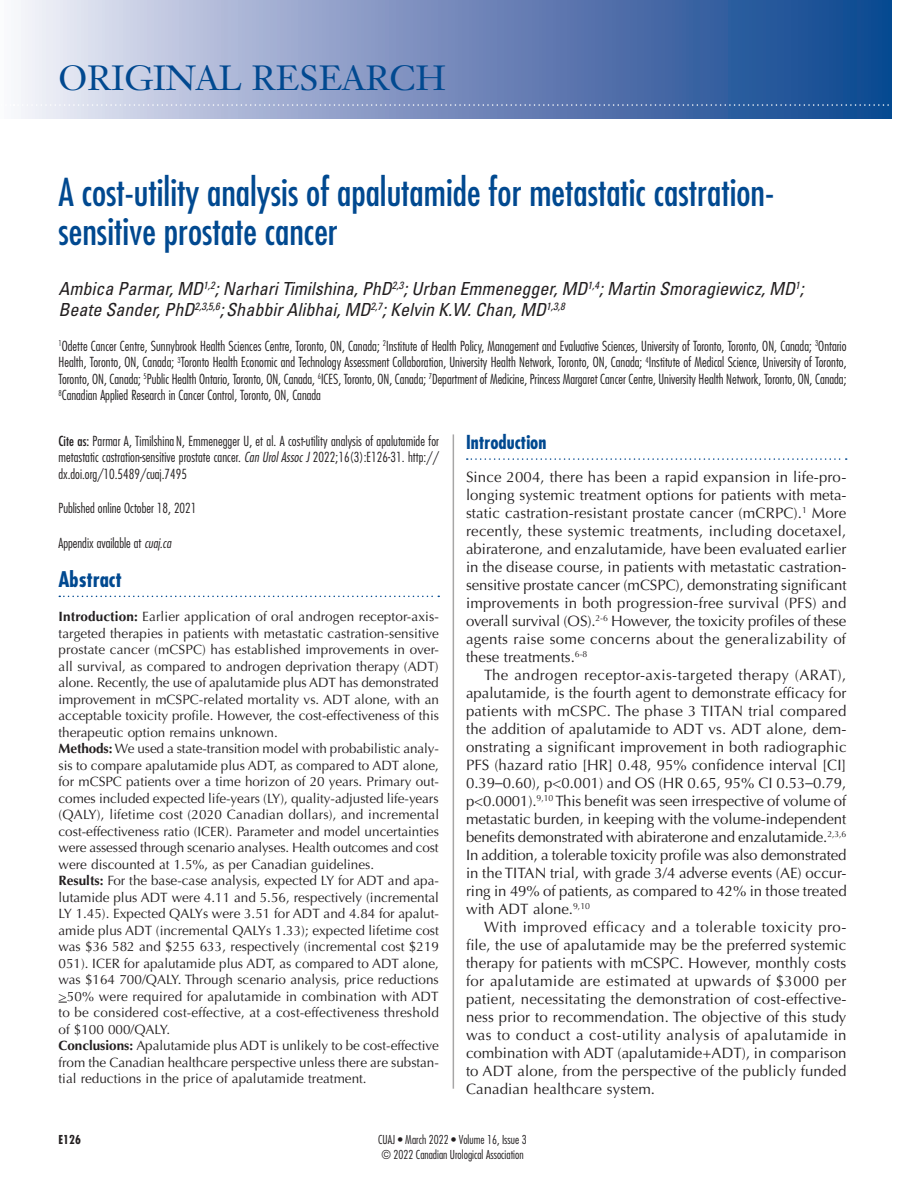
<style>
.page{position:relative;width:905px;height:1202px;background:#fff}
.page>*{position:absolute;margin:0;border:0;box-sizing:border-box;transform-origin:0 0}
.t1{font:condensed 37.5px/39px "Futura";color:#014990}
.t2{font:34.5px "Janson Text";letter-spacing:.27em;color:#014990}
.t3{font:700 condensed 21px "Futura";color:#014990}
.t4{font:700 condensed 18.75px "Futura";color:#014990}
.t5{font:italic condensed 18px/21px "Univers";color:#231f20}
.t6{font:15px/18px "Optima";letter-spacing:.01em;color:#231f20;text-align:justify}
.t7{font:13.5px/16.5px "Optima";color:#231f20}
.t8{font:300 condensed 13.5px/16.5px "Futura";color:#231f20;text-align:justify}
.t9{font:300 condensed 12px/14.4px "Futura";color:#231f20}
.t10{font:700 condensed 12px "Futura";color:#231f20}
.s1{font-weight:400}
.s2{font-style:italic}
.s3{font-weight:700}
.s4{font-family:"Century Gothic"}
</style>
<div class="page">
<svg style="left:21px;top:0;width:870px;height:118px"></svg>
<hr style="left:452px;top:434px;width:2px;height:654px;background:#231f20">
<svg style="left:21px;top:104px;width:871px;height:2px"></svg>
<svg style="left:59px;top:595px;width:380px;height:2px"></svg>
<svg style="left:466px;top:458px;width:380px;height:2px"></svg>
<h2 class="t2" style="left:58px;top:56px;width:389px">ORIGINAL RESEARCH</h2>
<h1 class="t1" style="left:58px;top:172px;width:717px">A cost-utility analysis of apalutamide for metastatic castration&shy;sensitive prostate cancer</h1>
<p class="t5" style="left:58px;top:278px;width:746px">Ambica Parmar, MD<sup>1,2</sup>; Narhari Timilshina, PhD<sup>2,3</sup>; Urban Emmenegger, MD<sup>1,4</sup>; Martin Smoragiewicz, MD<sup>1</sup>;<br>Beate Sander, PhD<sup>2,3,5,6</sup>;Shabbir Alibhai, MD<sup>2,7</sup>; Kelvin K.W. Chan, MD<sup>1,3,8</sup></p>
<p class="t8" style="left:58px;top:337px;width:789px"><sup>1</sup>Odette Cancer Centre, Sunnybrook Health Sciences Centre, Toronto, ON, Canada; <sup>2</sup>Institute of Health Policy, Management and Evaluative Sciences, University of Toronto, Toronto, ON, Canada; <sup>3</sup>Ontario Health, Toronto, ON, Canada; <sup>3</sup>Toronto Health Economic and Technology Assessment Collaboration, University Health Network, Toronto, ON, Canada; <sup>4</sup>Institute of Medical Science, University of Toronto, Toronto, ON, Canada; <sup>5</sup>Public Health Ontario, Toronto, ON, Canada, <sup>6</sup>ICES, Toronto, ON, Canada; <sup>7</sup>Department of Medicine, Princess Margaret Cancer Centre, University Health Network, Toronto, ON, Canada; <sup>8</sup>Canadian Applied Research in Cancer Control, Toronto, ON, Canada</p>
<p class="t8" style="left:58px;top:432px;width:382px"><span class="s1">Cite as:</span> Parmar A, Timilshina N, Emmenegger U, et al. A cost-utility analysis of apalutamide for metastatic castration-sensitive prostate cancer. <span class="s2">Can Urol Assoc J</span> 2022;16(3):E126-31. http:// dx.doi.org/10.5489/cuaj.7495</p>
<p class="t8" style="left:58px;top:499px;width:139px">Published online October 18, 2021</p>
<p class="t8" style="left:58px;top:534px;width:114px">Appendix available at <span class="s2">cuaj.ca</span></p>
<h3 class="t3" style="left:58px;top:565px;width:65px">Abstract</h3>
<p class="t7" style="left:58px;top:608px;width:382px"><span class="s3">Introduction:</span> Earlier application of oral androgen receptor-axis&shy;targeted therapies in patients with metastatic castration-sensitive prostate cancer (mCSPC) has established improvements in over&shy;all survival, as compared to androgen deprivation therapy (ADT) alone. Recently, the use of apalutamide plus ADT has demonstrated improvement in mCSPC-related mortality vs. ADT alone, with an acceptable toxicity profile. However, the cost-effectiveness of this therapeutic option remains unknown.<br><span class="s3">Methods:</span> We used a state-transition model with probabilistic analy&shy;sis to compare apalutamide plus ADT, as compared to ADT alone, for mCSPC patients over a time horizon of 20 years. Primary out&shy;comes included expected life-years (LY), quality-adjusted life-years (QALY), lifetime cost (2020 Canadian dollars), and incremental cost-effectiveness ratio (ICER). Parameter and model uncertainties were assessed through scenario analyses. Health outcomes and cost were discounted at 1.5%, as per Canadian guidelines.<br><span class="s3">Results:</span> For the base-case analysis, expected LY for ADT and apa&shy;lutamide plus ADT were 4.11 and 5.56, respectively (incremental LY 1.45). Expected QALYs were 3.51 for ADT and 4.84 for apalut&shy;amide plus ADT (incremental QALYs 1.33); expected lifetime cost was $36 582 and $255 633, respectively (incremental cost $219<br>051). ICER for apalutamide plus ADT, as compared to ADT alone, was $164 700/QALY. Through scenario analysis, price reductions &gt;50% were required for apalutamide in combination with ADT to be considered cost-effective, at a cost-effectiveness threshold of $100 000/QALY.<br><span class="s3">Conclusions:</span> Apalutamide plus ADT is unlikely to be cost-effective from the Canadian healthcare perspective unless there are substan&shy;tial reductions in the price of apalutamide treatment.</p>
<p class="t4" style="left:466px;top:430px;width:82px">Introduction</p>
<p class="t6" style="left:466px;top:468px;width:382px">Since 2004, there has been a rapid expansion in life-pro&shy;longing systemic treatment options for patients with meta&shy;static castration-resistant prostate cancer (mCRPC).<sup>1</sup> More recently, these systemic treatments, including docetaxel, abiraterone, and enzalutamide, have been evaluated earlier in the disease course, in patients with metastatic castration&shy;sensitive prostate cancer (mCSPC), demonstrating significant improvements in both progression-free survival (PFS) and overall survival (OS).<sup>2-6</sup> However, the toxicity profiles of these agents raise some concerns about the generalizability of these treatments.<sup>6-8</sup></p>
<p class="t6" style="left:466px;top:666px;width:382px;text-indent:18px">The androgen receptor-axis-targeted therapy (ARAT), apalutamide, is the fourth agent to demonstrate efficacy for patients with mCSPC. The phase 3 TITAN trial compared the addition of apalutamide to ADT vs. ADT alone, dem&shy;onstrating a significant improvement in both radiographic PFS (hazard ratio [HR] 0.48, 95% confidence interval [CI] 0.39<span class="s4">–</span>0.60), p&lt;0.001) and OS (HR 0.65, 95% CI 0.53<span class="s4">–</span>0.79, p&lt;0.0001).<sup>9,10</sup> This benefit was seen irrespective of volume of metastatic burden, in keeping with the volume-independent benefits demonstrated with abiraterone and enzalutamide.<sup>2,3,6<br></sup>In addition, a tolerable toxicity profile was also demonstrated in the TITAN trial, with grade 3/4 adverse events (AE) occur&shy;ring in 49% of patients, as compared to 42% in those treated with ADT alone.<sup>9,10</sup></p>
<p class="t6" style="left:466px;top:918px;width:382px;text-indent:18px">With improved efficacy and a tolerable toxicity pro&shy;file, the use of apalutamide may be the preferred systemic therapy for patients with mCSPC. However, monthly costs for apalutamide are estimated at upwards of $3000 per patient, necessitating the demonstration of cost-effective&shy;ness prior to recommendation. The objective of this study was to conduct a cost-utility analysis of apalutamide in combination with ADT (apalutamide+ADT), in comparison to ADT alone, from the perspective of the publicly funded Canadian healthcare system.</p>
<p class="t10" style="left:58px;top:1131px;width:24px">E126</p>
<p class="t9" style="left:378px;top:1132px;width:150px">CUAJ • March 2022 • Volume 16, Issue 3 © 2022 Canadian Urological Association</p>
</div>
